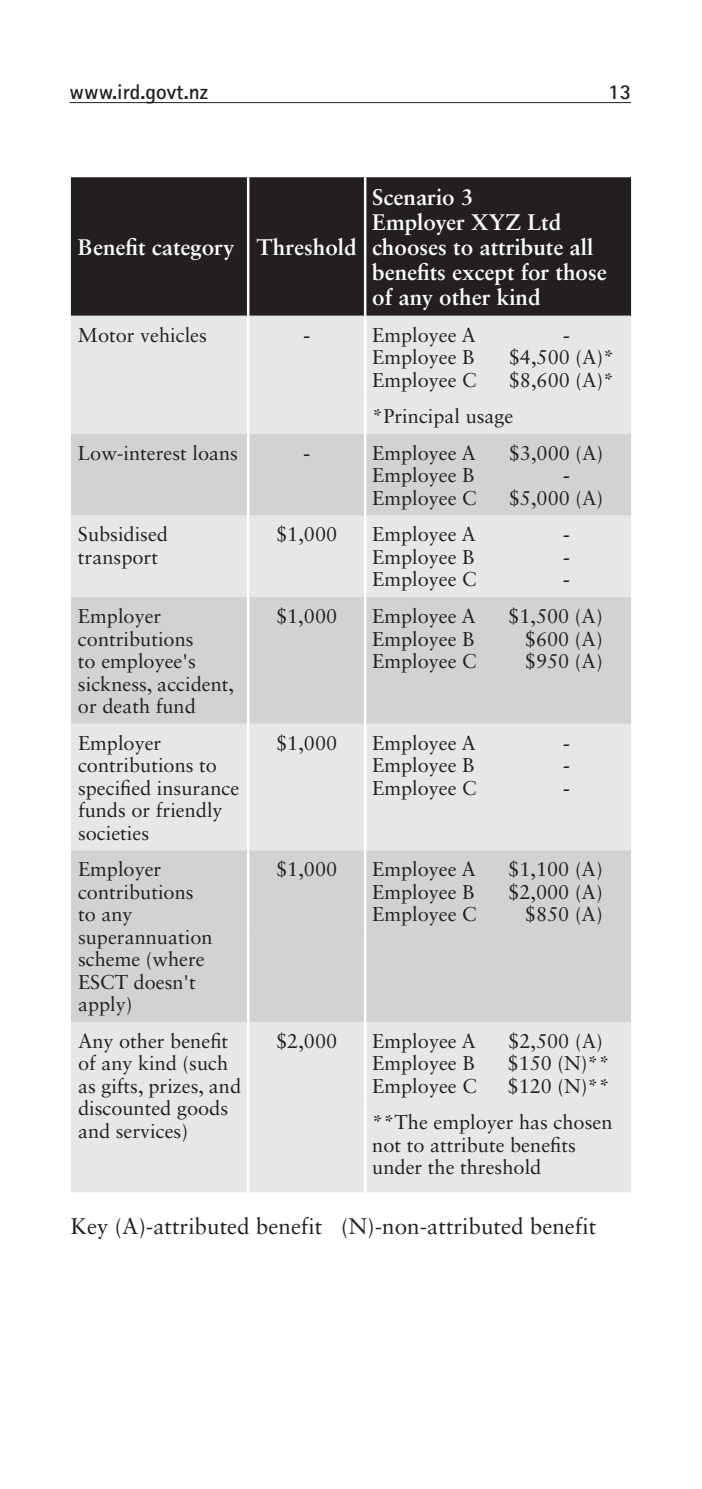
<style>
.page{position:relative;width:702px;height:1489px;background:#fff}
.page>*{position:absolute;margin:0;border:0;box-sizing:border-box;transform-origin:0 0}
.t1{font:700 22.5px/25px "Sabon LT Std";color:#fff}
.t2{font:22.5px "Sabon LT Std";color:#231f20}
.t3{font:700 21.25px "Rotis Sans Serif";color:#231f20}
.t4{font:20px/22.5px "Sabon LT Std";color:#231f20;text-align:justify}
.t5{font:700 20px/22.5px "Sabon LT Std";color:#231f20;text-align:justify}
</style>
<div class="page">
<hr style="left:70px;top:102px;width:561px;height:1px;background:#231f20">
<div style="left:71px;top:177px;width:560px;height:139px;background:#231f20"></div>
<div style="left:71px;top:316px;width:560px;height:876px;background:#e6e7e9"></div>
<svg style="left:71px;top:434px;width:560px;height:587px;background:#d8d9db"></svg>
<hr style="left:364px;top:177px;width:2px;height:139px;background:#fff">
<hr style="left:364px;top:316px;width:2px;height:81px;background:#fff">
<hr style="left:364px;top:397px;width:2px;height:37px;background:#fff">
<hr style="left:364px;top:434px;width:2px;height:81px;background:#fff">
<hr style="left:364px;top:515px;width:2px;height:82px;background:#fff">
<hr style="left:364px;top:597px;width:2px;height:126px;background:#fff">
<hr style="left:364px;top:723px;width:2px;height:127px;background:#fff">
<hr style="left:364px;top:850px;width:2px;height:81px;background:#fff">
<hr style="left:364px;top:931px;width:2px;height:90px;background:#fff">
<hr style="left:364px;top:1021px;width:2px;height:82px;background:#fff">
<hr style="left:364px;top:1103px;width:2px;height:89px;background:#fff">
<hr style="left:247px;top:177px;width:2px;height:139px;background:#fff">
<hr style="left:247px;top:316px;width:2px;height:81px;background:#fff">
<hr style="left:247px;top:397px;width:2px;height:37px;background:#fff">
<hr style="left:247px;top:434px;width:2px;height:81px;background:#fff">
<hr style="left:247px;top:515px;width:2px;height:82px;background:#fff">
<hr style="left:247px;top:597px;width:2px;height:126px;background:#fff">
<hr style="left:247px;top:723px;width:2px;height:127px;background:#fff">
<hr style="left:247px;top:850px;width:2px;height:81px;background:#fff">
<hr style="left:247px;top:931px;width:2px;height:90px;background:#fff">
<hr style="left:247px;top:1021px;width:2px;height:82px;background:#fff">
<hr style="left:247px;top:1103px;width:2px;height:89px;background:#fff">
<p class="t3" style="left:70px;top:78px;width:140px">www.ird.govt.nz</p>
<p class="t3" style="left:608px;top:78px;width:24px">13</p>
<p class="t1" style="left:78px;top:234px;width:280px">Benefit category Threshold</p>
<p class="t1" style="left:372px;top:184px;width:236px">Scenario 3<br>Employer XYZ Ltd chooses to attribute all benefits except for those of any other kind</p>
<p class="t4" style="left:78px;top:323px;width:130px">Motor vehicles</p>
<p class="t5" style="left:303px;top:323px;width:8px">-</p>
<p class="t4" style="left:372px;top:323px;width:106px">Employee A Employee B Employee C</p>
<p class="t5" style="left:563px;top:323px;width:8px">-</p>
<p class="t4" style="left:508px;top:346px;width:107px">$4,500 (A)* $8,600 (A)*</p>
<p class="t4" style="left:372px;top:405px;width:143px">*Principal usage</p>
<p class="t4" style="left:78px;top:441px;width:162px">Low-interest loans</p>
<p class="t5" style="left:303px;top:441px;width:8px">-</p>
<p class="t4" style="left:372px;top:441px;width:106px">Employee A Employee B Employee C</p>
<p class="t4" style="left:508px;top:441px;width:96px">$3,000 (A)</p>
<p class="t5" style="left:563px;top:463px;width:8px">-</p>
<p class="t4" style="left:508px;top:486px;width:96px">$5,000 (A)</p>
<p class="t4" style="left:78px;top:523px;width:92px">Subsidised transport</p>
<p class="t4" style="left:276px;top:523px;width:63px">$1,000</p>
<p class="t4" style="left:372px;top:523px;width:106px">Employee A Employee B Employee C</p>
<p class="t5" style="left:563px;top:522px;width:8px">- - -</p>
<p class="t4" style="left:78px;top:604px;width:157px;text-align:left">Employer contributions<br>to employee's sickness, accident, or death fund</p>
<p class="t4" style="left:276px;top:604px;width:63px">$1,000</p>
<p class="t4" style="left:372px;top:604px;width:106px">Employee A Employee B Employee C</p>
<p class="t4" style="left:525px;top:604px;width:79px;text-indent:-17px">$1,500 (A) $600 (A) $950 (A)</p>
<p class="t4" style="left:78px;top:731px;width:163px;text-align:left">Employer contributions to specified insurance funds or friendly societies</p>
<p class="t4" style="left:276px;top:731px;width:63px">$1,000</p>
<p class="t4" style="left:372px;top:731px;width:106px">Employee A Employee B Employee C</p>
<p class="t5" style="left:563px;top:731px;width:8px">- - -</p>
<p class="t4" style="left:78px;top:857px;width:136px;text-align:left">Employer contributions to any superannuation scheme (where<br>ESCT doesn't apply)</p>
<p class="t4" style="left:276px;top:857px;width:63px">$1,000</p>
<p class="t4" style="left:372px;top:857px;width:106px">Employee A Employee B Employee C</p>
<p class="t4" style="left:508px;top:857px;width:96px;text-align:right">$1,100 (A) $2,000 (A) $850 (A)</p>
<p class="t4" style="left:78px;top:1029px;width:164px;text-align:left">Any other benefit of any kind (such as gifts, prizes, and discounted goods and services)</p>
<p class="t4" style="left:276px;top:1029px;width:63px">$2,000</p>
<p class="t4" style="left:372px;top:1029px;width:106px">Employee A Employee B Employee C</p>
<p class="t4" style="left:507px;top:1029px;width:104px;text-align:left">$2,500 (A) $150 (N)** $120 (N)**</p>
<p class="t4" style="left:372px;top:1110px;width:242px;text-align:left">**The employer has chosen not to attribute benefits under the threshold</p>
<p class="t2" style="left:71px;top:1212px;width:526px">Key (A)-attributed benefit (N)-non-attributed benefit</p>
</div>
